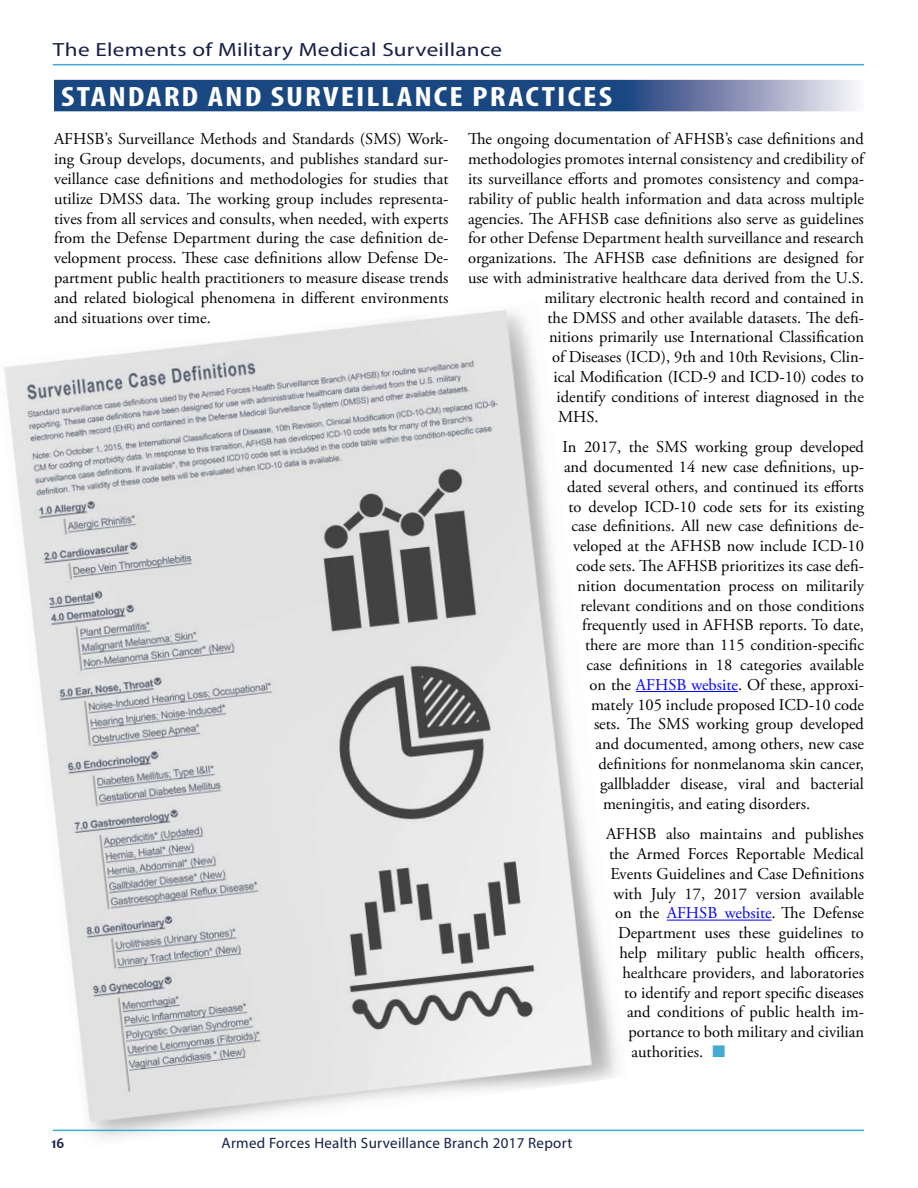
<style>
.page{position:relative;width:918px;height:1188px;background:#fff}
.page>*{position:absolute;margin:0;border:0;box-sizing:border-box;transform-origin:0 0}
.Paragraph_Head_MAIN{font:700 condensed 28.05px "Myriad Pro";letter-spacing:.06em;color:#fff;scale:1.21 1}
.t1{font:19.2px "Myriad Pro";letter-spacing:.01em;color:#161f48;scale:1.21 1}
.Paragraph{font:16.5px/19.8px "Adobe Garamond Pro";color:#000;text-align:justify}
.t2{font:15px "Myriad Pro";letter-spacing:.02em;color:#161f48}
.t3{font:700 15px "Candara";color:#161f48}
.s1{color:#00f}
.s2{font-family:"Times New Roman";font-size:25.5px;color:#45aad2}
</style>
<div class="page">
<hr style="left:53px;top:64px;width:811px;height:1px;background:#45aad2">
<svg style="left:54px;top:80px;width:804px;height:31px;background:#395d91"></svg>
<hr style="left:636px;top:691px;width:102px;height:1px;background:#00f">
<hr style="left:667px;top:920px;width:105px;height:1px;background:#00f">
<img style="left:4px;top:309px;width:623px;height:829px">
<hr style="left:53px;top:1130px;width:811px;height:1px;background:#45aad2">
<p class="t1" style="left:53px;top:38px;width:373px">The Elements of Military Medical Surveillance</p>
<p class="Paragraph_Head_MAIN" style="left:61px;top:79px;width:457px">STANDARD AND SURVEILLANCE PRACTICES</p>
<p class="Paragraph" style="left:54px;top:130px;width:396px">AFHSB’s Surveillance Methods and Standards (SMS) Work&shy;ing Group develops, documents, and publishes standard sur&shy;veillance case definitions and methodologies for studies that utilize DMSS data. The working group includes representa&shy;tives from all services and consults, when needed, with experts from the Defense Department during the case definition de&shy;velopment process. These case definitions allow Defense De&shy;partment public health practitioners to measure disease trends and related biological phenomena in different environments and situations over time.</p>
<p class="Paragraph" style="left:468px;top:130px;width:398px">The ongoing documentation of AFHSB’s case definitions and</p>
<p class="Paragraph" style="left:468px;top:150px;width:398px">methodologies promotes internal consistency and credibility of</p>
<p class="Paragraph" style="left:468px;top:170px;width:397px">its surveillance efforts and promotes consistency and compa-</p>
<p class="Paragraph" style="left:468px;top:189px;width:397px">rability of public health information and data across multiple</p>
<p class="Paragraph" style="left:468px;top:209px;width:397px">agencies. The AFHSB case definitions also serve as guidelines</p>
<p class="Paragraph" style="left:468px;top:229px;width:397px">for other Defense Department health surveillance and research</p>
<p class="Paragraph" style="left:468px;top:249px;width:397px">organizations. The AFHSB case definitions are designed for</p>
<p class="Paragraph" style="left:468px;top:269px;width:398px">use with administrative healthcare data derived from the U.S.</p>
<p class="Paragraph" style="left:544px;top:288px;width:321px">military electronic health record and contained in</p>
<p class="Paragraph" style="left:548px;top:308px;width:318px">the DMSS and other available datasets. The defi-</p>
<p class="Paragraph" style="left:549px;top:328px;width:317px">nitions primarily use International Classification</p>
<p class="Paragraph" style="left:552px;top:348px;width:314px">of Diseases (ICD), 9th and 10th Revisions, Clin-</p>
<p class="Paragraph" style="left:554px;top:368px;width:312px">ical Modification (ICD-9 and ICD-10) codes to</p>
<p class="Paragraph" style="left:556px;top:387px;width:309px">identify conditions of interest diagnosed in the</p>
<p class="Paragraph" style="left:558px;top:407px;width:42px">MHS.</p>
<p class="Paragraph" style="left:562px;top:438px;width:303px">In 2017, the SMS working group developed</p>
<p class="Paragraph" style="left:564px;top:458px;width:302px">and documented 14 new case definitions, up-</p>
<p class="Paragraph" style="left:567px;top:477px;width:298px">dated several others, and continued its efforts</p>
<p class="Paragraph" style="left:568px;top:497px;width:297px">to develop ICD-10 code sets for its existing</p>
<p class="Paragraph" style="left:572px;top:517px;width:294px">case definitions. All new case definitions de-</p>
<p class="Paragraph" style="left:573px;top:537px;width:292px">veloped at the AFHSB now include ICD-10</p>
<p class="Paragraph" style="left:576px;top:557px;width:290px">code sets. The AFHSB prioritizes its case defi-</p>
<p class="Paragraph" style="left:578px;top:576px;width:288px">nition documentation process on militarily</p>
<p class="Paragraph" style="left:580px;top:596px;width:285px">relevant conditions and on those conditions</p>
<p class="Paragraph" style="left:582px;top:616px;width:284px">frequently used in AFHSB reports. To date,</p>
<p class="Paragraph" style="left:585px;top:636px;width:281px">there are more than 115 condition-specific</p>
<p class="Paragraph" style="left:586px;top:656px;width:279px">case definitions in 18 categories available</p>
<p class="Paragraph" style="left:590px;top:675px;width:276px">on the <span class="s1">AFHSB website</span>. Of these, approxi-</p>
<p class="Paragraph" style="left:591px;top:695px;width:274px">mately 105 include proposed ICD-10 code</p>
<p class="Paragraph" style="left:594px;top:715px;width:272px">sets. The SMS working group developed</p>
<p class="Paragraph" style="left:596px;top:735px;width:270px">and documented, among others, new case</p>
<p class="Paragraph" style="left:598px;top:755px;width:267px">definitions for nonmelanoma skin cancer,</p>
<p class="Paragraph" style="left:600px;top:774px;width:265px">gallbladder disease, viral and bacterial</p>
<p class="Paragraph" style="left:603px;top:794px;width:209px">meningitis, and eating disorders.</p>
<p class="Paragraph" style="left:606px;top:825px;width:259px">AFHSB also maintains and publishes</p>
<p class="Paragraph" style="left:609px;top:845px;width:257px">the Armed Forces Reportable Medical</p>
<p class="Paragraph" style="left:610px;top:864px;width:255px">Events Guidelines and Case Definitions</p>
<p class="Paragraph" style="left:614px;top:884px;width:252px">with July 17, 2017 version available</p>
<p class="Paragraph" style="left:615px;top:904px;width:250px">on the <span class="s1">AFHSB website</span>. The Defense</p>
<p class="Paragraph" style="left:618px;top:924px;width:248px">Department uses these guidelines to</p>
<p class="Paragraph" style="left:620px;top:944px;width:246px">help military public health officers,</p>
<p class="Paragraph" style="left:622px;top:963px;width:243px">healthcare providers, and laboratories</p>
<p class="Paragraph" style="left:624px;top:983px;width:241px">to identify and report specific diseases</p>
<p class="Paragraph" style="left:627px;top:1003px;width:239px">and conditions of public health im-</p>
<p class="Paragraph" style="left:628px;top:1023px;width:237px">portance to both military and civilian</p>
<p class="Paragraph" style="left:632px;top:1043px;width:97px">authorities. <span class="s2">■</span></p>
<p class="t3" style="left:51px;top:1133px;width:15px">16</p>
<p class="t2" style="left:222px;top:1133px;width:352px">Armed Forces Health Surveillance Branch 2017 Report</p>
</div>
